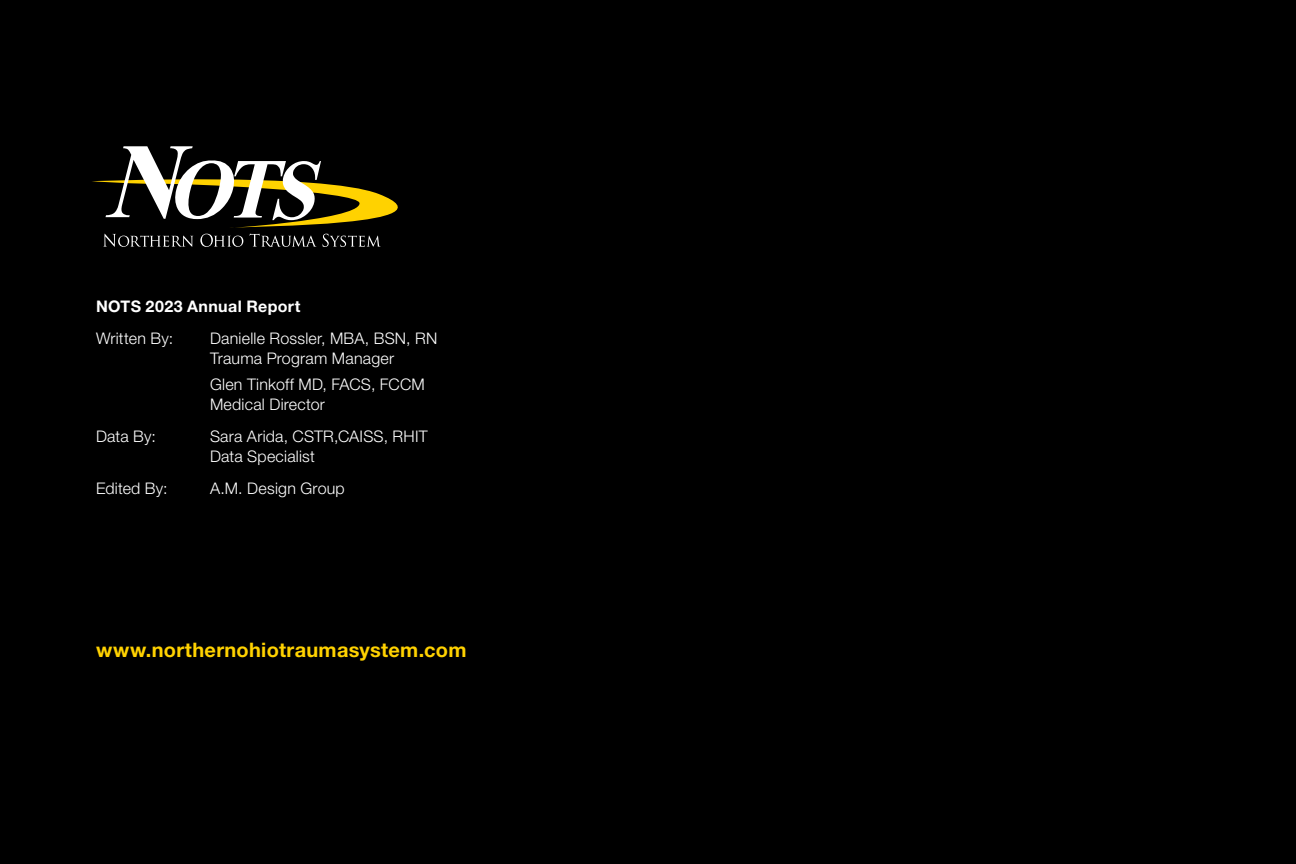
<style>
.page{position:relative;width:1296px;height:864px;background:#000}
.page>*{position:absolute;margin:0;border:0;box-sizing:border-box;transform-origin:0 0}
.t1{font:700 20px "Helvetica Neue LT Std";letter-spacing:.015em;color:#ffd200}
.t2{font:300 16px/20px "Helvetica Neue LT Std";letter-spacing:.015em;color:#fff}
.t3{font:700 16px "Helvetica Neue LT Std";letter-spacing:.025em;color:#fff}
</style>
<div class="page">
<svg style="left:92px;top:146px;width:306px;height:101px"></svg>
<p class="t3" style="left:96px;top:296px;width:206px">NOTS 2023 Annual Report</p>
<p class="t2" style="left:96px;top:328px;width:79px">Written By:</p>
<p class="t2" style="left:210px;top:328px;width:229px">Danielle Rossler, MBA, BSN, RN<br>Trauma Program Manager</p>
<p class="t2" style="left:210px;top:374px;width:216px">Glen Tinkoff MD, FACS, FCCM<br>Medical Director</p>
<p class="t2" style="left:96px;top:426px;width:62px">Data By:</p>
<p class="t2" style="left:210px;top:426px;width:219px">Sara Arida, CSTR,CAISS, RHIT<br>Data Specialist</p>
<p class="t2" style="left:96px;top:478px;width:73px">Edited By:</p>
<p class="t2" style="left:210px;top:478px;width:136px">A.M. Design Group</p>
<p class="t1" style="left:96px;top:638px;width:372px">www.northernohiotraumasystem.com</p>
</div>
